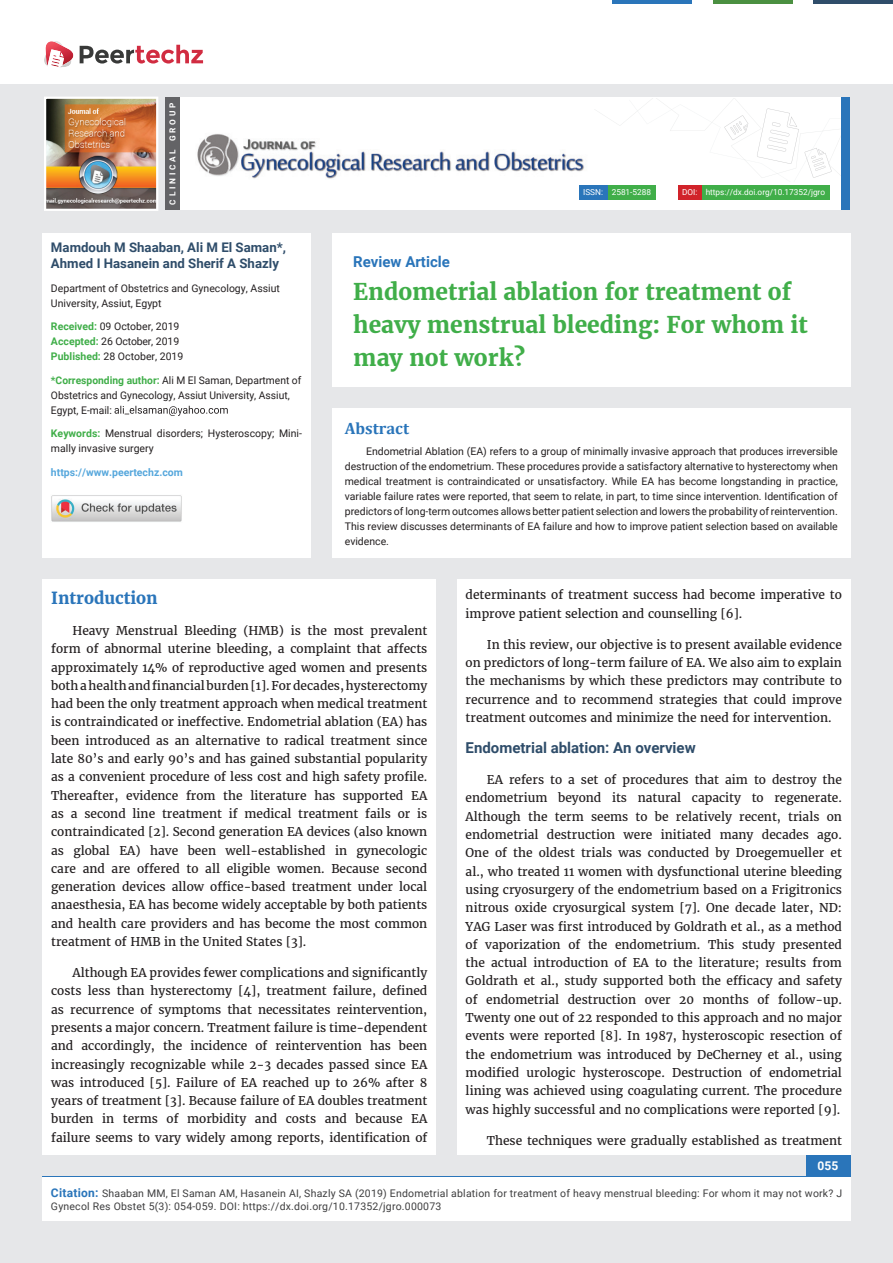
<style>
.page{position:relative;width:893px;height:1263px;background:#e6e7e9}
.page>*{position:absolute;margin:0;border:0;box-sizing:border-box;transform-origin:0 0}
.t1{font:700 22.8px/33px "Merriweather";color:#40ae49}
.t2{font:700 16.5px "Merriweather";color:#2a75ba}
.t3{font:700 16.5px "Cambria";color:#2a75ba}
.t4{font:700 15px "Roboto";color:#2f4d6a}
.t5{font:700 15px "Roboto";color:#2a75ba}
.t6{font:700 13.2px/16.5px "Roboto";color:#2f4d6a}
.t7{font:12px/18.3px "Merriweather";color:#231f20;text-align:justify}
.t8{font:700 12px "Roboto";color:#fff}
.t9{font:10.5px/15px "Roboto";color:#231f20}
.t10{font:10.5px/13.5px "Roboto";letter-spacing:.02em;color:#3e3e3f}
.t11{font:700 10.5px "Roboto";color:#56a7dc}
.t12{font:8.25px "Roboto";color:#fff}
.t13{font:700 8.25px "Roboto";letter-spacing:.34em;color:#fff}
.s1{font-weight:700;color:#40ae49}
.s2{font-weight:700;font-size:12px;color:#2a75ba}
</style>
<div class="page">
<div style="left:165px;top:98px;width:684px;height:112px;background:#fff"></div>
<svg style="left:596px;top:100px;width:245px;height:78px"></svg>
<div style="left:841px;top:98px;width:8px;height:112px;background:#2a75ba"></div>
<img style="left:44px;top:97px;width:114px;height:114px">
<div style="left:0;top:0;width:893px;height:83px;background:#fff"></div>
<svg style="left:44px;top:41px;width:159px;height:27px"></svg>
<hr style="left:713px;top:0;width:79px;height:3px;background:#4b9041">
<hr style="left:612px;top:0;width:80px;height:3px;background:#2a75ba">
<hr style="left:813px;top:0;width:80px;height:3px;background:#2f4d6a">
<div style="left:806px;top:1154px;width:44px;height:51px;background:#2a75ba"></div>
<div style="left:42px;top:1177px;width:809px;height:43px;background:#fff"></div>
<div style="left:701px;top:185px;width:128px;height:15px;background:#40ae49"></div>
<div style="left:678px;top:185px;width:24px;height:15px;background:#d1232a"></div>
<div style="left:607px;top:186px;width:48px;height:14px;background:#40ae49"></div>
<div style="left:579px;top:185px;width:28px;height:15px;background:#2a75ba"></div>
<img style="left:197px;top:128px;width:407px;height:51px">
<div style="left:165px;top:98px;width:15px;height:112px;background:#636366"></div>
<div style="left:332px;top:233px;width:518px;height:154px;background:#fff"></div>
<div style="left:43px;top:579px;width:393px;height:575px;background:#fff"></div>
<div style="left:457px;top:579px;width:393px;height:575px;background:#fff"></div>
<div style="left:42px;top:233px;width:269px;height:325px;background:#fff"></div>
<svg style="left:115px;top:406px;width:113px;height:10px"></svg>
<img style="left:51px;top:495px;width:131px;height:27px">
<div style="left:332px;top:408px;width:518px;height:150px;background:#fff"></div>
<p class="t13" style="left:168px;top:205px;width:103px;rotate:-90deg">CLINICAL GROUP</p>
<p class="t6" style="left:51px;top:239px;width:237px">Mamdouh M Shaaban, Ali M El Saman*,<br>Ahmed I Hasanein and Sherif A Shazly</p>
<p class="t9" style="left:51px;top:281px;width:230px">Department of Obstetrics and Gynecology, Assiut<br>University, Assiut, Egypt</p>
<p class="t9" style="left:51px;top:319px;width:134px"><span class="s1">Received:</span> 09 October, 2019<br><span class="s1">Accepted:</span> 26 October, 2019<br><span class="s1">Published:</span> 28 October, 2019</p>
<p class="t9" style="left:51px;top:373px;width:252px"><span class="s1">*Corresponding author:</span> Ali M El Saman, Department of<br>Obstetrics and Gynecology, Assiut University, Assiut,<br>Egypt, E-mail:</p>
<p class="t9" style="left:51px;top:426px;width:253px"><span class="s1">Keywords:</span> Menstrual disorders; Hysteroscopy; Mini&shy;mally invasive surgery</p>
<p class="t11" style="left:51px;top:466px;width:133px">https://www.peertechz.com</p>
<p class="t12" style="left:583px;top:188px;width:69px">ISSN: 2581-5288</p>
<p class="t12" style="left:682px;top:187px;width:144px">DOI: https://dx.doi.org/10.17352/jgro</p>
<p class="t5" style="left:353px;top:253px;width:98px">Review Article</p>
<h1 class="t1" style="left:353px;top:275px;width:456px">Endometrial ablation for treatment of heavy menstrual bleeding: For whom it may not work?</h1>
<h2 class="t3" style="left:345px;top:418px;width:66px">Abstract</h2>
<p class="t9" style="left:345px;top:444px;width:495px;text-align:justify;text-indent:21px">Endometrial Ablation (EA) refers to a group of minimally invasive approach that produces irreversible destruction of the endometrium. These procedures provide a satisfactory alternative to hysterectomy when medical treatment is contraindicated or unsatisfactory. While EA has become longstanding in practice, variable failure rates were reported, that seem to relate, in part, to time since intervention. Identification of predictors of long-term outcomes allows better patient selection and lowers the probability of reintervention.<br>This review discusses determinants of EA failure and how to improve patient selection based on available evidence.</p>
<h2 class="t2" style="left:51px;top:588px;width:108px">Introduction</h2>
<p class="t7" style="left:51px;top:622px;width:378px;text-indent:21px">Heavy Menstrual Bleeding (HMB) is the most prevalent form of abnormal uterine bleeding, a complaint that affects approximately 14% of reproductive aged women and presents both a health and financial burden [1]. For decades, hysterectomy had been the only treatment approach when medical treatment is contraindicated or ineffective. Endometrial ablation (EA) has been introduced as an alternative to radical treatment since late 80’s and early 90’s and has gained substantial popularity as a convenient procedure of less cost and high safety profile.<br>Thereafter, evidence from the literature has supported EA as a second line treatment if medical treatment fails or is contraindicated [2]. Second generation EA devices (also known as global EA) have been well-established in gynecologic care and are offered to all eligible women. Because second generation devices allow office-based treatment under local anaesthesia, EA has become widely acceptable by both patients and health care providers and has become the most common treatment of HMB in the United States [3].</p>
<p class="t7" style="left:51px;top:964px;width:378px;text-indent:21px">Although EA provides fewer complications and significantly costs less than hysterectomy [4], treatment failure, defined as recurrence of symptoms that necessitates reintervention, presents a major concern. Treatment failure is time-dependent and accordingly, the incidence of reintervention has been increasingly recognizable while 2-3 decades passed since EA was introduced [5]. Failure of EA reached up to 26% after 8 years of treatment [3]. Because failure of EA doubles treatment burden in terms of morbidity and costs and because EA failure seems to vary widely among reports, identification of</p>
<p class="t7" style="left:466px;top:586px;width:378px">determinants of treatment success had become imperative to improve patient selection and counselling [6].</p>
<p class="t7" style="left:466px;top:635px;width:378px;text-indent:21px">In this review, our objective is to present available evidence on predictors of long-term failure of EA. We also aim to explain the mechanisms by which these predictors may contribute to recurrence and to recommend strategies that could improve treatment outcomes and minimize the need for intervention.</p>
<p class="t4" style="left:466px;top:739px;width:232px">Endometrial ablation: An overview</p>
<p class="t7" style="left:466px;top:771px;width:378px;text-indent:21px">EA refers to a set of procedures that aim to destroy the endometrium beyond its natural capacity to regenerate.<br>Although the term seems to be relatively recent, trials on endometrial destruction were initiated many decades ago.<br>One of the oldest trials was conducted by Droegemueller et al., who treated 11 women with dysfunctional uterine bleeding using cryosurgery of the endometrium based on a Frigitronics nitrous oxide cryosurgical system [7]. One decade later, ND:<br>YAG Laser was first introduced by Goldrath et al., as a method of vaporization of the endometrium. This study presented the actual introduction of EA to the literature; results from Goldrath et al., study supported both the efficacy and safety of endometrial destruction over 20 months of follow-up.<br>Twenty one out of 22 responded to this approach and no major events were reported [8]. In 1987, hysteroscopic resection of the endometrium was introduced by DeCherney et al., using modified urologic hysteroscope. Destruction of endometrial lining was achieved using coagulating current. The procedure was highly successful and no complications were reported [9].</p>
<p class="t7" style="left:487px;top:1131px;width:357px">These techniques were gradually established as treatment</p>
<p class="t8" style="left:817px;top:1159px;width:22px">055</p>
<p class="t10" style="left:51px;top:1186px;width:793px"><span class="s2">Citation:</span> Shaaban MM, El Saman AM, Hasanein AI, Shazly SA (2019) Endometrial ablation for treatment of heavy menstrual bleeding: For whom it may not work? J<br>Gynecol Res Obstet 5(3): 054-059. DOI: https://dx.doi.org/10.17352/jgro.000073</p>
</div>
